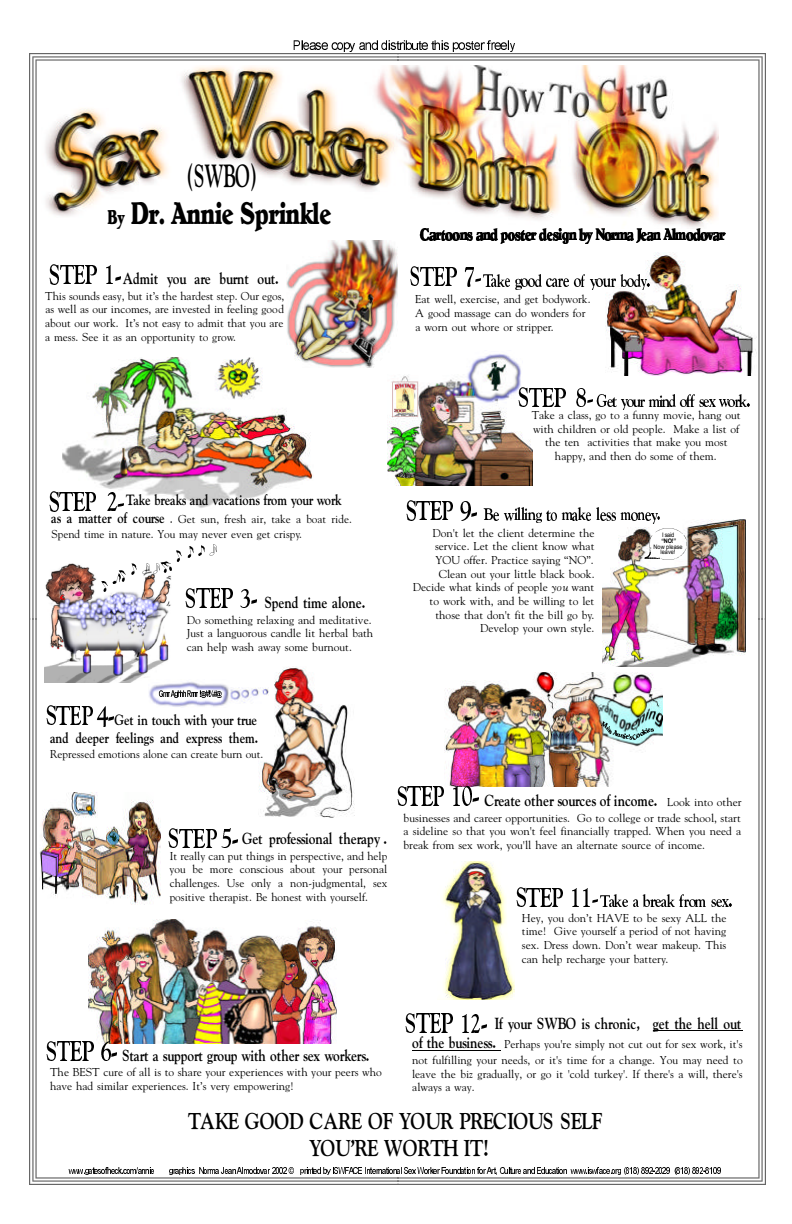
<style>
.page{position:relative;width:792px;height:1224px;background:#fff}
.page>*{position:absolute;margin:0;border:0;box-sizing:border-box;transform-origin:0 0}
.t1{font:700 31.9px "Gilde";color:#000;scale:.6 1}
.t2{font:30.2px "Hubris";color:#000;scale:.74 1}
.t3{font:700 22.8px/27.3px "Gilde";color:#000;text-align:center;scale:.83 1}
.t4{font:700 16px "Gilde";color:#000;scale:.83 1}
.t5{font:700 14.8px/17.8px "Gilde";color:#000;scale:.83 1}
.t6{font:11.4px/13.7px "Gilde";color:#000}
.t7{font:6.2px/5.7px "Arial";color:#000;text-align:center;scale:.9 1}
.t8{font:700 6.2px "Arial";color:#000;scale:.9 1}
.s1{font-size:19.2px}
.s2{font-weight:700;font-size:14.8px}
.s3{font-size:14.8px}
.s4{font-style:italic}
.s5{font-size:12.3px;color:#fff}
.s6{font-weight:400;font-size:11.4px}
.s7{font-weight:700;font-size:16px}
.s8{font-family:"Arial";font-size:15.2px;color:#fff}
</style>
<div class="page">
<img style="left:30px;top:53px;width:736px;height:1131px">
<img style="left:388px;top:351px;width:144px;height:134px">
<img style="left:445px;top:672px;width:217px;height:114px">
<img style="left:89px;top:920px;width:250px;height:124px">
<div style="left:249px;top:666px;width:118px;height:151px;background:#fff"></div>
<img style="left:259px;top:666px;width:96px;height:151px">
<div style="left:45px;top:559px;width:157px;height:130px;background:#fff"></div>
<img style="left:45px;top:563px;width:126px;height:120px">
<svg style="left:67px;top:1168px;width:87px;height:7px"></svg>
<svg style="left:167px;top:1168px;width:553px;height:7px"></svg>
<img style="left:42px;top:357px;width:301px;height:178px">
<img style="left:62px;top:357px;width:252px;height:152px">
<img style="left:47px;top:492px;width:49px;height:19px">
<img style="left:105px;top:493px;width:11px;height:18px">
<svg style="left:116px;top:503px;width:7px;height:4px"></svg>
<img style="left:185px;top:588px;width:47px;height:20px">
<img style="left:239px;top:589px;width:10px;height:19px">
<svg style="left:249px;top:600px;width:8px;height:4px"></svg>
<img style="left:44px;top:706px;width:49px;height:19px">
<img style="left:96px;top:706px;width:11px;height:20px">
<svg style="left:106px;top:717px;width:8px;height:4px"></svg>
<img style="left:166px;top:829px;width:51px;height:19px">
<img style="left:220px;top:829px;width:10px;height:19px">
<svg style="left:231px;top:840px;width:7px;height:4px"></svg>
<img style="left:45px;top:1041px;width:48px;height:20px">
<img style="left:99px;top:1042px;width:11px;height:19px">
<svg style="left:110px;top:1053px;width:7px;height:4px"></svg>
<img style="left:404px;top:501px;width:49px;height:19px">
<img style="left:459px;top:502px;width:11px;height:18px">
<svg style="left:470px;top:512px;width:7px;height:4px"></svg>
<img style="left:395px;top:786px;width:26px;height:19px">
<img style="left:419px;top:787px;width:25px;height:18px">
<img style="left:450px;top:787px;width:22px;height:18px">
<svg style="left:471px;top:797px;width:7px;height:4px"></svg>
<img style="left:515px;top:888px;width:48px;height:19px">
<img style="left:569px;top:889px;width:20px;height:18px">
<hr style="left:653px;top:1030px;width:89px;height:1px;background:#000">
<hr style="left:412px;top:1050px;width:88px;height:1px;background:#000">
<img style="left:404px;top:1013px;width:48px;height:20px">
<img style="left:458px;top:1014px;width:22px;height:18px">
<svg style="left:480px;top:1025px;width:7px;height:4px"></svg>
<div style="left:42px;top:66px;width:703px;height:175px;background:#fff"></div>
<img style="left:45px;top:66px;width:674px;height:161px">
<div style="left:40px;top:258px;width:302px;height:99px;background:#fff"></div>
<div style="left:285px;top:238px;width:116px;height:129px;background:#fff"></div>
<img style="left:287px;top:240px;width:111px;height:127px">
<img style="left:49px;top:265px;width:47px;height:19px">
<img style="left:106px;top:266px;width:6px;height:18px">
<svg style="left:115px;top:276px;width:5px;height:4px"></svg>
<svg style="left:94px;top:545px;width:122px;height:47px"></svg>
<div style="left:40px;top:792px;width:121px;height:116px;background:#fff"></div>
<img style="left:40px;top:792px;width:121px;height:113px">
<img style="left:602px;top:520px;width:143px;height:147px">
<div style="left:588px;top:246px;width:168px;height:131px;background:#fff"></div>
<img style="left:606px;top:252px;width:150px;height:124px">
<img style="left:408px;top:267px;width:48px;height:19px">
<img style="left:462px;top:268px;width:11px;height:19px">
<img style="left:650px;top:528px;width:37px;height:32px">
<svg style="left:645px;top:548px;width:15px;height:11px"></svg>
<img style="left:517px;top:388px;width:48px;height:19px">
<img style="left:575px;top:389px;width:11px;height:18px">
<svg style="left:473px;top:274px;width:176px;height:15px"></svg>
<svg style="left:585px;top:394px;width:164px;height:16px"></svg>
<svg style="left:483px;top:508px;width:176px;height:15px"></svg>
<svg style="left:598px;top:722px;width:55px;height:17px"></svg>
<img style="left:149px;top:679px;width:120px;height:28px">
<svg style="left:157px;top:691px;width:65px;height:6px"></svg>
<svg style="left:590px;top:895px;width:141px;height:12px"></svg>
<img style="left:437px;top:862px;width:78px;height:138px">
<svg style="left:419px;top:229px;width:307px;height:15px"></svg>
<svg style="left:293px;top:41px;width:222px;height:11px"></svg>
<h1 class="t1" style="left:187px;top:161px;width:120px">(SWBO)</h1>
<h2 class="t2" style="left:108px;top:202px;width:304px"><span class="s1">By</span> Dr. Annie Sprinkle</h2>
<h3 class="t4" style="left:123px;top:271px;width:189px">Admit you are burnt out.</h3>
<p class="t6" style="left:45px;top:289px;width:241px;text-align:justify">This sounds easy, but it’s the hardest step. Our egos, as well as our incomes, are invested in feeling good about our work. It’s not easy to admit that you are a mess. See it as an opportunity to grow.</p>
<p class="t6" style="left:415px;top:293px;width:177px">Eat well, exercise, and get bodywork.<br>A good massage can do wonders for a worn out whore or stripper.</p>
<p class="t5" style="left:126px;top:492px;width:261px">Take breaks and vacations from your work</p>
<p class="t6" style="left:51px;top:512px;width:302px;line-height:15px"><span class="s2">as a matter of course</span> <span class="s3">.</span> Get sun, fresh air, take a boat ride.<br>Spend time in nature. You may never even get crispy.</p>
<h3 class="t4" style="left:264px;top:595px;width:123px">Spend time alone.</h3>
<p class="t6" style="left:187px;top:613px;width:188px">Do something relaxing and meditative.<br>Just a languorous candle lit herbal bath can help wash away some burnout.</p>
<p class="t6" style="left:532px;top:409px;width:210px;text-align:center">Take a class, go to a funny movie, hang out with children or old people. Make a list of the ten activities that make you most happy, and then do some of them.</p>
<p class="t6" style="left:413px;top:526px;width:183px;text-align:right">Don't let the client determine the service. Let the client know what<br>YOU offer. Practice saying “NO”.<br>Clean out your little black book.<br>Decide what kinds of people <span class="s4">you</span> want to work with, and be willing to let those that don't fit the bill go by.<br>Develop your own style.</p>
<p class="t7" style="left:662px;top:532px;width:15px">Is a i d</p>
<p class="t8" style="left:661px;top:537px;width:18px">“ N O ! ”</p>
<p class="t7" style="left:654px;top:544px;width:34px">Now please leave!</p>
<p class="t5" style="left:50px;top:711px;width:252px"><span class="s5">STEP 2-</span> Get in touch with your true and deeper feelings and express them.</p>
<p class="t6" style="left:50px;top:747px;width:215px">Repressed emotions alone can create burn out.</p>
<h3 class="t4" style="left:242px;top:831px;width:176px">Get professional therapy .</h3>
<p class="t6" style="left:170px;top:849px;width:219px;text-align:justify">It really can put things in perspective, and help you be more conscious about your personal challenges. Use only a non-judgmental, sex positive therapist. Be honest with yourself.</p>
<h3 class="t4" style="left:485px;top:793px;width:311px">Create other sources of income. <span class="s6">Look into other</span></h3>
<p class="t6" style="left:404px;top:811px;width:339px;text-align:justify">businesses and career opportunities. Go to college or trade school, start a sideline so that you won't feel financially trapped. When you need a break from sex work, you'll have an alternate source of income.</p>
<p class="t6" style="left:522px;top:911px;width:206px;text-align:justify">Hey, you don’t HAVE to be sexy ALL the time! Give yourself a period of not having sex. Dress down. Don’t wear makeup. This can help recharge your battery.</p>
<h3 class="t4" style="left:495px;top:1016px;width:299px">If your SWBO is chronic, get the hell out</h3>
<p class="t6" style="left:412px;top:1037px;width:332px;line-height:15.4px"><span class="s7">of the business.</span> Perhaps you're simply not cut out for sex work, it's not fulfilling your needs, or it's time for a change. You may need to</p>
<p class="t6" style="left:412px;top:1068px;width:332px">leave the biz gradually, or go it 'cold turkey'. If there's a will, there's always a way.</p>
<h3 class="t3" style="left:188px;top:1109px;width:500px">TAKE GOOD CARE OF YOUR PRECIOUS SELF<br>YOU’RE WORTH IT!</h3>
<h3 class="t4" style="left:50px;top:1048px;width:386px"><span class="s8">STEP 2-</span> Start a support group with other sex workers.</h3>
<p class="t6" style="left:50px;top:1066px;width:333px">The BEST cure of all is to share your experiences with your peers who have had similar experiences. It’s very empowering!</p>
</div>
